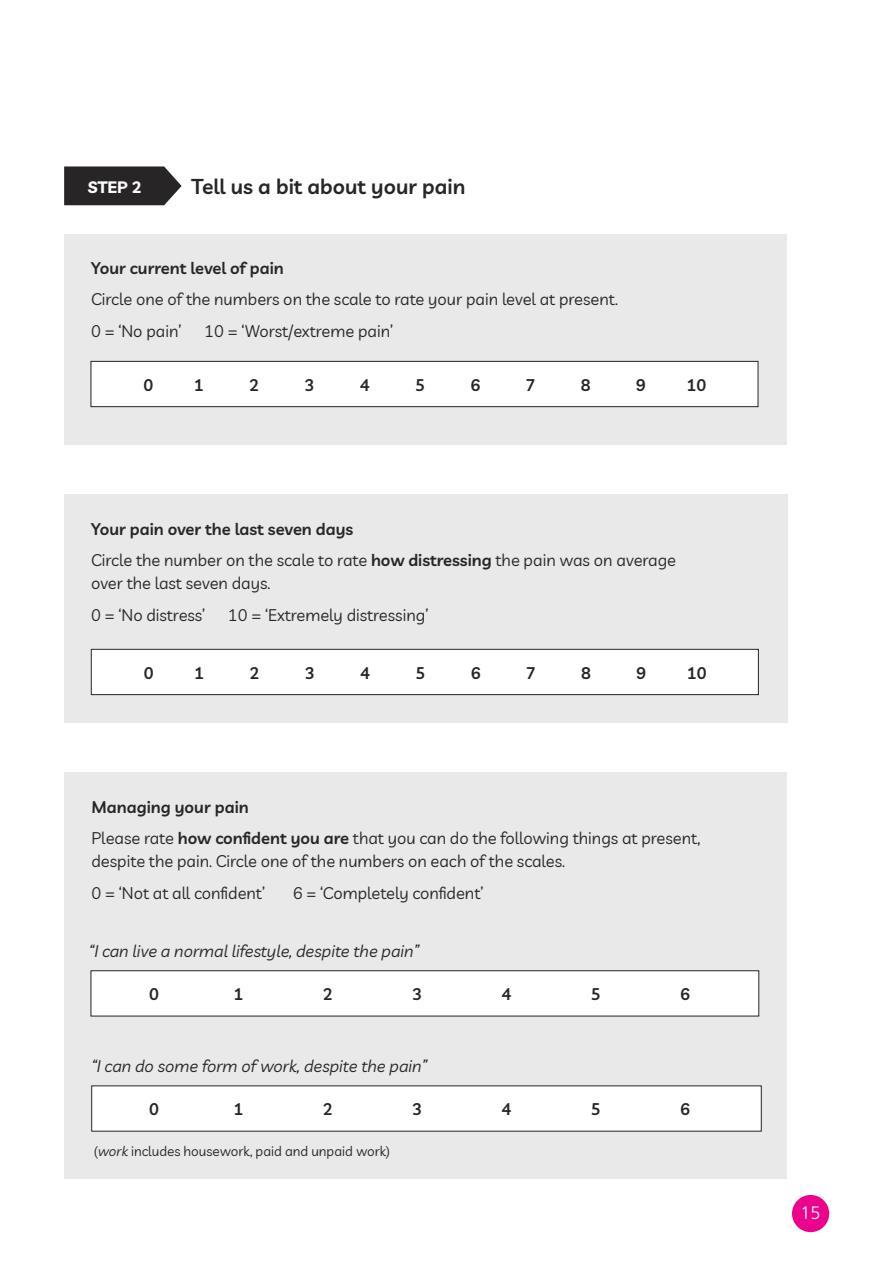
<style>
.page{position:relative;width:893px;height:1263px;background:#fff}
.page>*{position:absolute;margin:0;border:0;box-sizing:border-box;transform-origin:0 0}
.t1{font:600 21px "Livvic";color:#272526}
.t2{font:300 18px "Frutiger LT Pro";color:#fff}
.t3{font:16.5px/31.7px "Livvic";color:#272526}
.t4{font:italic 16.5px "Livvic";color:#272526}
.t5{font:600 16.5px "Livvic";color:#272526}
.t6{font:700 16.5px "Livvic";color:#fff}
.t7{font:13.5px "Livvic";color:#272526}
.s1{font-weight:600}
.s2{font-style:italic}
</style>
<div class="page">
<div style="left:792px;top:1195px;width:37px;height:37px;background:#ed028c;border-radius:50%"></div>
<div style="left:64px;top:234px;width:723px;height:211px;background:#e9e9e9"></div>
<div style="left:91px;top:362px;width:667px;height:44px;background:#fff"></div>
<div style="left:91px;top:361px;width:667px;height:46px;border:1px solid #272526"></div>
<svg style="left:64px;top:166px;width:118px;height:39px;background:#3a3839"></svg>
<div style="left:64px;top:772px;width:723px;height:407px;background:#e9e9e9"></div>
<div style="left:91px;top:971px;width:667px;height:45px;background:#fff"></div>
<div style="left:91px;top:970px;width:668px;height:46px;border:1px solid #272526"></div>
<div style="left:92px;top:1086px;width:669px;height:45px;background:#fff"></div>
<div style="left:64px;top:494px;width:723px;height:229px;background:#e9e9e9"></div>
<div style="left:92px;top:649px;width:666px;height:45px;background:#fff"></div>
<div style="left:91px;top:649px;width:668px;height:46px;border:1px solid #272526"></div>
<p class="t6" style="left:88px;top:174px;width:55px">STEP 2</p>
<p class="t1" style="left:192px;top:171px;width:275px">Tell us a bit about your pain</p>
<p class="t3" style="left:91px;top:251px;width:529px"><span class="s1">Your current level of pain<br></span>Circle one of the numbers on the scale to rate your pain level at present.<br>0 = ‘No pain’</p>
<p class="t3" style="left:204px;top:314px;width:191px">10 = ‘Worst/extreme pain’</p>
<p class="t5" style="left:144px;top:372px;width:11px">0</p>
<p class="t5" style="left:194px;top:372px;width:11px">1</p>
<p class="t5" style="left:249px;top:372px;width:11px">2</p>
<p class="t5" style="left:304px;top:372px;width:11px">3</p>
<p class="t5" style="left:360px;top:372px;width:11px">4</p>
<p class="t5" style="left:415px;top:372px;width:11px">5</p>
<p class="t5" style="left:470px;top:372px;width:11px">6</p>
<p class="t5" style="left:526px;top:372px;width:11px">7</p>
<p class="t5" style="left:581px;top:372px;width:11px">8</p>
<p class="t5" style="left:636px;top:372px;width:11px">9</p>
<p class="t5" style="left:686px;top:372px;width:21px">10</p>
<p class="t3" style="left:91px;top:512px;width:586px"><span class="s1">Your pain over the last seven days<br></span>Circle the number on the scale to rate <span class="s1">how distressing</span> the pain was on average</p>
<p class="t3" style="left:91px;top:566px;width:181px">over the last seven days.<br>0 = ‘No distress’</p>
<p class="t3" style="left:228px;top:598px;width:202px">10 = ‘Extremely distressing’</p>
<p class="t5" style="left:144px;top:660px;width:11px">0</p>
<p class="t5" style="left:194px;top:660px;width:11px">1</p>
<p class="t5" style="left:250px;top:660px;width:11px">2</p>
<p class="t5" style="left:305px;top:660px;width:11px">3</p>
<p class="t5" style="left:360px;top:660px;width:11px">4</p>
<p class="t5" style="left:415px;top:660px;width:11px">5</p>
<p class="t5" style="left:471px;top:660px;width:11px">6</p>
<p class="t5" style="left:526px;top:660px;width:11px">7</p>
<p class="t5" style="left:581px;top:660px;width:11px">8</p>
<p class="t5" style="left:636px;top:660px;width:11px">9</p>
<p class="t5" style="left:687px;top:660px;width:21px">10</p>
<p class="t3" style="left:91px;top:790px;width:610px"><span class="s1">Managing your pain<br></span>Please rate <span class="s1">how confident you are</span> that you can do the following things at present,</p>
<p class="t3" style="left:91px;top:844px;width:475px">despite the pain. Circle one of the numbers on each of the scales.<br>0 = ‘Not at all confident’</p>
<p class="t3" style="left:293px;top:876px;width:192px">6 = ‘Completely confident’</p>
<p class="t4" style="left:89px;top:938px;width:332px">“I can live a normal lifestyle, despite the pain”</p>
<p class="t5" style="left:149px;top:982px;width:11px">0</p>
<p class="t5" style="left:233px;top:982px;width:11px">1</p>
<p class="t5" style="left:323px;top:982px;width:11px">2</p>
<p class="t5" style="left:412px;top:982px;width:11px">3</p>
<p class="t5" style="left:501px;top:982px;width:11px">4</p>
<p class="t5" style="left:591px;top:982px;width:11px">5</p>
<p class="t5" style="left:680px;top:982px;width:11px">6</p>
<p class="t4" style="left:91px;top:1054px;width:337px">“I can do some form of work, despite the pain”</p>
<p class="t5" style="left:149px;top:1097px;width:11px">0</p>
<p class="t5" style="left:233px;top:1097px;width:11px">1</p>
<p class="t5" style="left:323px;top:1097px;width:11px">2</p>
<p class="t5" style="left:412px;top:1097px;width:11px">3</p>
<p class="t5" style="left:501px;top:1097px;width:11px">4</p>
<p class="t5" style="left:591px;top:1097px;width:11px">5</p>
<p class="t5" style="left:680px;top:1097px;width:11px">6</p>
<p class="t7" style="left:94px;top:1141px;width:298px">(<span class="s2">work</span> includes housework, paid and unpaid work)</p>
<p class="t2" style="left:801px;top:1202px;width:22px">15</p>
</div>
